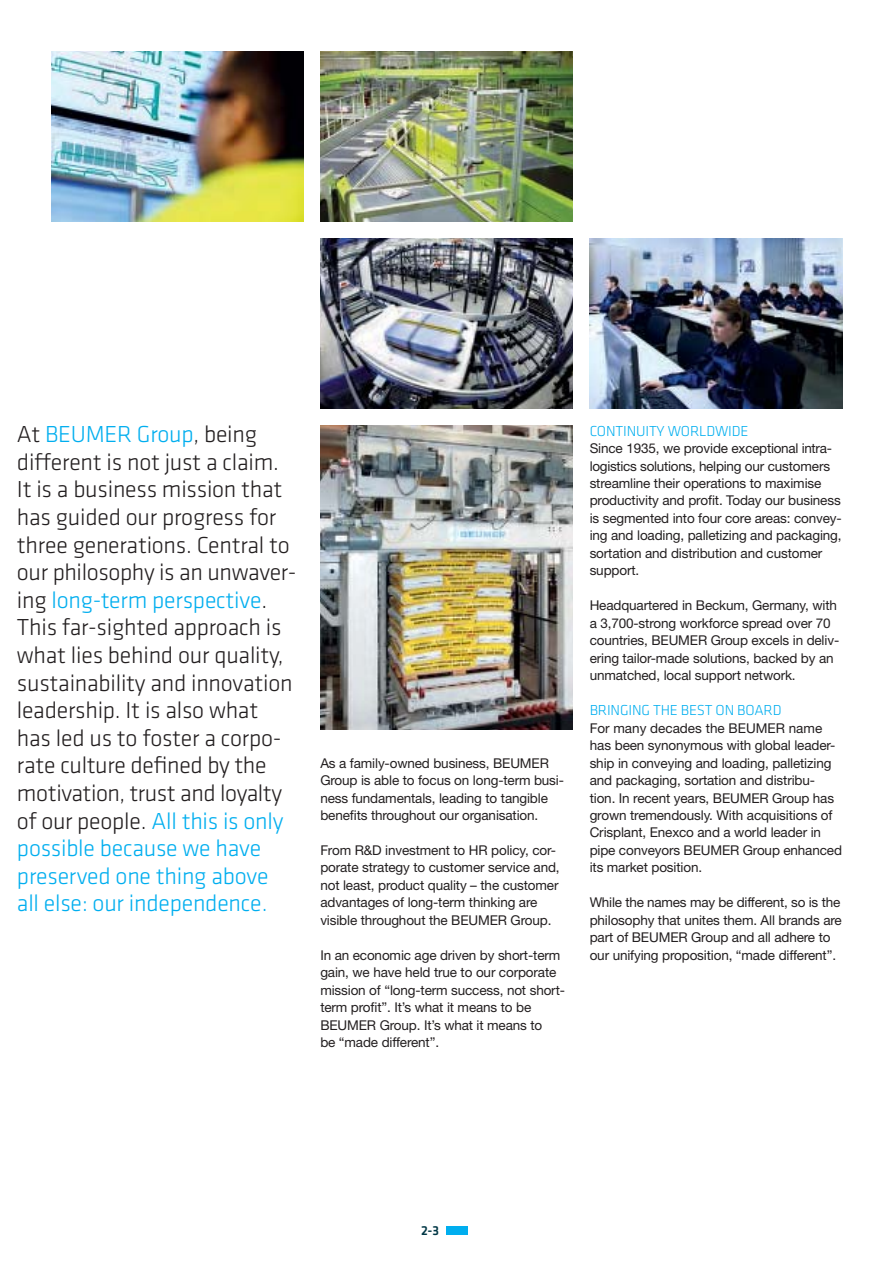
<style>
.page{position:relative;width:893px;height:1263px;background:#fff}
.page>*{position:absolute;margin:0;border:0;box-sizing:border-box;transform-origin:0 0}
.t1{font:300 24px/27.6px "Klavika Basic";letter-spacing:-.01em;color:#231f20}
.t2{font:300 15px "Klavika Basic";letter-spacing:-.01em;color:#00aeef}
.t3{font:13.5px/17.4px "Helvetica Neue LT Std";letter-spacing:-.01em;color:#231f20}
.t4{font:500 13.5px "Klavika Basic";color:#003745}
.s1{color:#00aeef}
</style>
<div class="page">
<img style="left:320px;top:238px;width:253px;height:170px">
<img style="left:51px;top:51px;width:252px;height:170px">
<img style="left:320px;top:425px;width:253px;height:304px">
<img style="left:590px;top:238px;width:252px;height:170px">
<img style="left:320px;top:51px;width:253px;height:170px">
<div style="left:446px;top:1226px;width:22px;height:9px;background:#00aeef"></div>
<p class="t1" style="left:17px;top:422px;width:281px">At <span class="s1">BEUMER Group</span>, being different is not just a claim.<br>It is a business mission that has guided our progress for three generations. Central to our philosophy is an unwaver&shy;ing <span class="s1">long-term perspective</span>.<br>This far-sighted approach is what lies behind our quality, sustainability and innovation leadership. It is also what has led us to foster a corpo&shy;rate culture defined by the motivation, trust and loyalty of our people. <span class="s1">All this is only possible because we have preserved one thing above all else: our independence.</span></p>
<p class="t3" style="left:320px;top:755px;width:245px">As a family-owned business, BEUMER Group is able to focus on long-term busi&shy;ness fundamentals, leading to tangible benefits throughout our organisation.</p>
<p class="t3" style="left:320px;top:843px;width:241px">From R&amp;D investment to HR policy, cor&shy;porate strategy to customer service and, not least, product quality – the customer advantages of long-term thinking are visible throughout the BEUMER Group.</p>
<p class="t3" style="left:320px;top:947px;width:246px">In an economic age driven by short-term gain, we have held true to our corporate mission of “long-term success, not short&shy;term profit”. It’s what it means to be BEUMER Group. It’s what it means to<br>be “made different”.</p>
<p class="t2" style="left:590px;top:425px;width:160px">CONTINUITY WORLDWIDE</p>
<p class="t3" style="left:590px;top:441px;width:254px">Since 1935, we provide exceptional intra&shy;logistics solutions, helping our customers streamline their operations to maximise productivity and profit. Today our business is segmented into four core areas: convey&shy;ing and loading, palletizing and packaging, sortation and distribution and customer support.</p>
<p class="t3" style="left:590px;top:598px;width:251px">Headquartered in Beckum, Germany, with a 3,700-strong workforce spread over 70 countries, BEUMER Group excels in deliv&shy;ering tailor-made solutions, backed by an unmatched, local support network.</p>
<p class="t2" style="left:590px;top:704px;width:193px">BRINGING THE BEST ON BOARD</p>
<p class="t3" style="left:590px;top:720px;width:254px">For many decades the BEUMER name has been synonymous with global leader&shy;ship in conveying and loading, palletizing and packaging, sortation and distribu&shy;tion. In recent years, BEUMER Group has grown tremendously. With acquisitions of Crisplant, Enexco and a world leader in pipe conveyors BEUMER Group enhanced its market position.</p>
<p class="t3" style="left:590px;top:895px;width:254px">While the names may be different, so is the philosophy that unites them. All brands are part of BEUMER Group and all adhere to our unifying proposition, “made different”.</p>
<p class="t4" style="left:421px;top:1222px;width:20px">2-3</p>
</div>
